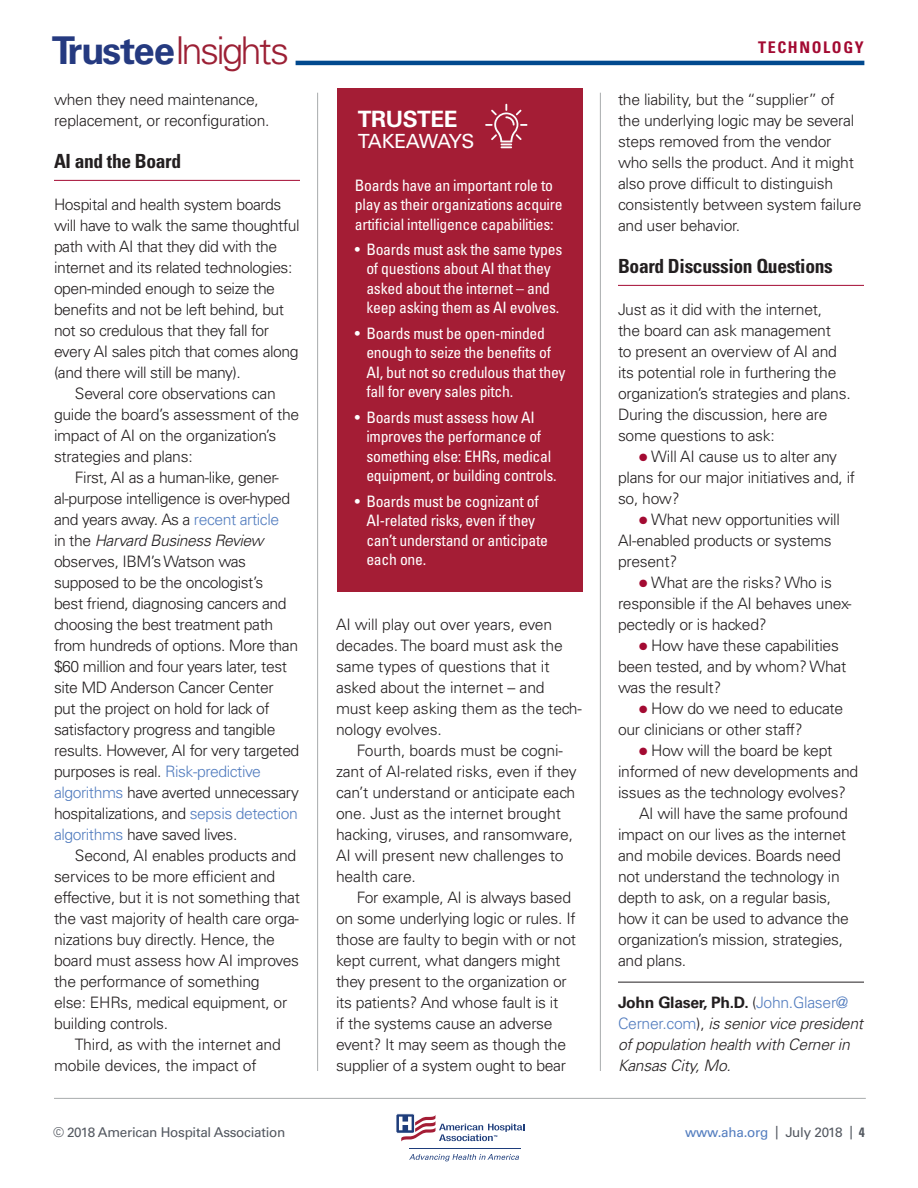
<style>
.page{position:relative;width:918px;height:1188px;background:#fff}
.page>*{position:absolute;margin:0;border:0;box-sizing:border-box;transform-origin:0 0}
.t1{font:300 38.25px "Univers LT Std";letter-spacing:-.075em;color:#9c2035}
.t2{font:700 22.5px "Univers LT Std";letter-spacing:-.02em;color:#fff}
.t3{font:700 condensed 19.5px "Univers LT Std";letter-spacing:-.015em;color:#231f20}
.t4{font:19.5px "Univers LT Std";letter-spacing:-.04em;color:#fff}
.t5{font:700 condensed 16.05px "Univers LT Std";letter-spacing:.1em;color:#a30a32}
.t6{font:300 15.75px/21px "Univers LT Std";letter-spacing:-.02em;color:#231f20}
.t7{font:condensed 15.75px/19.5px "Univers LT Std";letter-spacing:-.015em;color:#fff}
.t8{font:italic 300 15.75px/21px "Univers LT Std";letter-spacing:-.02em;color:#231f20}
.t9{font:13.5px "Univers LT Std";letter-spacing:-.02em;color:#535860}
.t10{font:13.5px "Univers LT Std";letter-spacing:-.02em;color:#537dbf}
.s1{font-weight:700;color:#253a80}
.s2{color:#a30a32}
.s3{font-weight:700;font-style:normal}
.s4{font-style:normal}
.s5{font-style:normal;color:#537dbf}
.s6{color:#537dbf}
.s7{color:#535860}
.s8{font-weight:700;font-stretch:condensed;color:#535860}
</style>
<div class="page">
<hr style="left:409px;top:1148px;width:112px;height:1px;background:#1e3d7b">
<svg style="left:409px;top:1154px;width:110px;height:7px"></svg>
<svg style="left:396px;top:1113px;width:128px;height:29px"></svg>
<hr style="left:54px;top:1098px;width:812px;height:1px;background:#a8abac">
<hr style="left:54px;top:180px;width:246px;height:1px;background:#a30a32">
<hr style="left:618px;top:285px;width:246px;height:1px;background:#a30a32">
<hr style="left:618px;top:982px;width:246px;height:1px;background:#231f20">
<hr style="left:600px;top:93px;width:1px;height:978px;background:#a8abac">
<hr style="left:317px;top:93px;width:1px;height:978px;background:#a8abac">
<hr style="left:296px;top:61px;width:568px;height:4px;background:#01498e">
<hr style="left:48px;top:32px;width:1px;height:42px;background:#537dbf">
<hr style="left:48px;top:86px;width:254px;height:1px;background:#537dbf">
<div style="left:338px;top:88px;width:245px;height:503px;background:#a41d35"></div>
<svg style="left:485px;top:104px;width:42px;height:44px"></svg>
<h1 class="t1" style="left:52px;top:27px;width:239px"><span class="s1">Trustee</span>Insights</h1>
<p class="t5" style="left:758px;top:37px;width:107px">TECHNOLOGY</p>
<h2 class="t2" style="left:358px;top:106px;width:101px">TRUSTEE</h2>
<p class="t4" style="left:358px;top:130px;width:118px">TAKEAWAYS</p>
<p class="t7" style="left:355px;top:175px;width:209px">Boards have an important role to play as their organizations acquire artificial intelligence capabilities:</p>
<p class="t7" style="left:355px;top:239px;width:209px;text-align:center">• Boards must ask the same types of questions about AI that they asked about the internet – and keep asking them as AI evolves.</p>
<p class="t7" style="left:366px;top:323px;width:201px;text-indent:-11px">• Boards must be open-minded enough to seize the benefits of<br>AI, but not so credulous that they fall for every sales pitch.</p>
<p class="t7" style="left:366px;top:407px;width:192px;text-indent:-11px">• Boards must assess how AI improves the performance of something else: EHRs, medical equipment, or building controls.</p>
<p class="t7" style="left:366px;top:491px;width:183px;text-indent:-11px">• Boards must be cognizant of<br>AI-related risks, even if they can’t understand or anticipate each one.</p>
<p class="t6" style="left:618px;top:89px;width:245px">the liability, but the “supplier” of<br>the underlying logic may be several steps removed from the vendor who sells the product. And it might also prove difficult to distinguish consistently between system failure and user behavior.</p>
<p class="t3" style="left:618px;top:254px;width:216px">Board Discussion Questions</p>
<p class="t6" style="left:618px;top:299px;width:234px">Just as it did with the internet,<br>the board can ask management<br>to present an overview of AI and its potential role in furthering the organization’s strategies and plans.<br>During the discussion, here are some questions to ask:</p>
<p class="t6" style="left:618px;top:446px;width:239px;text-indent:21px"><span class="s2">●</span> Will AI cause us to alter any plans for our major initiatives and, if so, how?</p>
<p class="t6" style="left:618px;top:509px;width:224px;text-indent:21px"><span class="s2">●</span> What new opportunities will<br>AI-enabled products or systems present?</p>
<p class="t6" style="left:618px;top:572px;width:235px;text-indent:21px"><span class="s2">●</span> What are the risks? Who is responsible if the AI behaves unex&shy;pectedly or is hacked?</p>
<p class="t6" style="left:618px;top:635px;width:230px;text-indent:21px"><span class="s2">●</span> How have these capabilities been tested, and by whom? What was the result?</p>
<p class="t6" style="left:618px;top:698px;width:227px;text-indent:21px"><span class="s2">●</span> How do we need to educate our clinicians or other staff?</p>
<p class="t6" style="left:639px;top:740px;width:195px"><span class="s2">●</span> How will the board be kept</p>
<p class="t6" style="left:618px;top:761px;width:242px">informed of new developments and</p>
<p class="t6" style="left:618px;top:782px;width:230px">issues as the technology evolves?</p>
<p class="t6" style="left:639px;top:803px;width:210px">AI will have the same profound</p>
<p class="t6" style="left:618px;top:824px;width:230px">impact on our lives as the internet</p>
<p class="t6" style="left:618px;top:845px;width:224px">and mobile devices. Boards need</p>
<p class="t6" style="left:618px;top:866px;width:223px">not understand the technology in</p>
<p class="t6" style="left:618px;top:887px;width:215px">depth to ask, on a regular basis,</p>
<p class="t6" style="left:618px;top:908px;width:233px">how it can be used to advance the</p>
<p class="t6" style="left:618px;top:929px;width:227px">organization’s mission, strategies,</p>
<p class="t6" style="left:618px;top:950px;width:70px">and plans.</p>
<p class="t8" style="left:618px;top:992px;width:247px"><span class="s3">John Glaser, Ph.D.</span> <span class="s4">(</span><span class="s5">John.Glaser@<br>Cerner.com</span><span class="s4">),</span> is senior vice president of population health with Cerner in<br>Kansas City, Mo.</p>
<p class="t6" style="left:54px;top:89px;width:217px">when they need maintenance, replacement, or reconfiguration.</p>
<p class="t3" style="left:54px;top:149px;width:129px">AI and the Board</p>
<p class="t6" style="left:54px;top:194px;width:229px">Hospital and health system boards</p>
<p class="t6" style="left:54px;top:215px;width:247px">will have to walk the same thoughtful</p>
<p class="t6" style="left:54px;top:236px;width:225px">path with AI that they did with the</p>
<p class="t6" style="left:54px;top:257px;width:240px">internet and its related technologies:</p>
<p class="t6" style="left:54px;top:278px;width:223px">open-minded enough to seize the</p>
<p class="t6" style="left:54px;top:299px;width:232px">benefits and not be left behind, but</p>
<p class="t6" style="left:54px;top:320px;width:217px">not so credulous that they fall for</p>
<p class="t6" style="left:54px;top:341px;width:246px">every AI sales pitch that comes along</p>
<p class="t6" style="left:54px;top:362px;width:188px">(and there will still be many).</p>
<p class="t6" style="left:75px;top:383px;width:202px">Several core observations can</p>
<p class="t6" style="left:54px;top:404px;width:247px">guide the board’s assessment of the</p>
<p class="t6" style="left:54px;top:425px;width:224px">impact of AI on the organization’s</p>
<p class="t6" style="left:54px;top:446px;width:140px">strategies and plans:</p>
<p class="t6" style="left:75px;top:467px;width:206px">First, AI as a human-like, gener-</p>
<p class="t6" style="left:54px;top:488px;width:238px">al-purpose intelligence is over-hyped</p>
<p class="t6" style="left:54px;top:509px;width:227px">and years away. As a <span class="s6">recent article</span></p>
<p class="t8" style="left:54px;top:530px;width:211px"><span class="s4">in the</span> Harvard Business Review</p>
<p class="t6" style="left:54px;top:551px;width:194px">observes, IBM’s Watson was</p>
<p class="t6" style="left:54px;top:572px;width:211px">supposed to be the oncologist’s</p>
<p class="t6" style="left:54px;top:593px;width:234px">best friend, diagnosing cancers and</p>
<p class="t6" style="left:54px;top:614px;width:221px">choosing the best treatment path</p>
<p class="t6" style="left:54px;top:635px;width:246px">from hundreds of options. More than</p>
<p class="t6" style="left:54px;top:656px;width:235px">$60 million and four years later, test</p>
<p class="t6" style="left:54px;top:677px;width:221px">site MD Anderson Cancer Center</p>
<p class="t6" style="left:54px;top:698px;width:217px">put the project on hold for lack of</p>
<p class="t6" style="left:54px;top:719px;width:223px">satisfactory progress and tangible</p>
<p class="t6" style="left:54px;top:740px;width:247px">results. However, AI for very targeted</p>
<p class="t6" style="left:54px;top:761px;width:208px">purposes is real. <span class="s6">Risk-predictive</span></p>
<p class="t6" style="left:54px;top:782px;width:247px"><span class="s6">algorithms</span> have averted unnecessary</p>
<p class="t6" style="left:54px;top:803px;width:245px">hospitalizations, and <span class="s6">sepsis detection</span></p>
<p class="t6" style="left:54px;top:824px;width:185px"><span class="s6">algorithms</span> have saved lives.</p>
<p class="t6" style="left:75px;top:845px;width:223px">Second, AI enables products and</p>
<p class="t6" style="left:54px;top:866px;width:223px">services to be more efficient and</p>
<p class="t6" style="left:54px;top:887px;width:248px">effective, but it is not something that</p>
<p class="t6" style="left:54px;top:908px;width:247px">the vast majority of health care orga-</p>
<p class="t6" style="left:54px;top:929px;width:223px">nizations buy directly. Hence, the</p>
<p class="t6" style="left:54px;top:950px;width:247px">board must assess how AI improves</p>
<p class="t6" style="left:54px;top:971px;width:207px">the performance of something</p>
<p class="t6" style="left:54px;top:992px;width:235px">else: EHRs, medical equipment, or</p>
<p class="t6" style="left:54px;top:1013px;width:116px">building controls.</p>
<p class="t6" style="left:75px;top:1034px;width:207px">Third, as with the internet and</p>
<p class="t6" style="left:54px;top:1055px;width:204px">mobile devices, the impact of</p>
<p class="t6" style="left:336px;top:614px;width:247px">AI will play out over years, even decades. The board must ask the same types of questions that it asked about the internet – and must keep asking them as the tech&shy;nology evolves.</p>
<p class="t6" style="left:336px;top:740px;width:242px;text-indent:21px">Fourth, boards must be cogni&shy;zant of AI-related risks, even if they can’t understand or anticipate each one. Just as the internet brought hacking, viruses, and ransomware,<br>AI will present new challenges to health care.</p>
<p class="t6" style="left:336px;top:887px;width:242px;text-indent:21px">For example, AI is always based on some underlying logic or rules. If those are faulty to begin with or not kept current, what dangers might they present to the organization or its patients? And whose fault is it<br>if the systems cause an adverse event? It may seem as though the supplier of a system ought to bear</p>
<p class="t9" style="left:53px;top:1125px;width:234px">© 2018 American Hospital Association</p>
<p class="t10" style="left:685px;top:1125px;width:181px">www.aha.org <span class="s7">| July 2018 |</span> <span class="s8">4</span></p>
</div>
